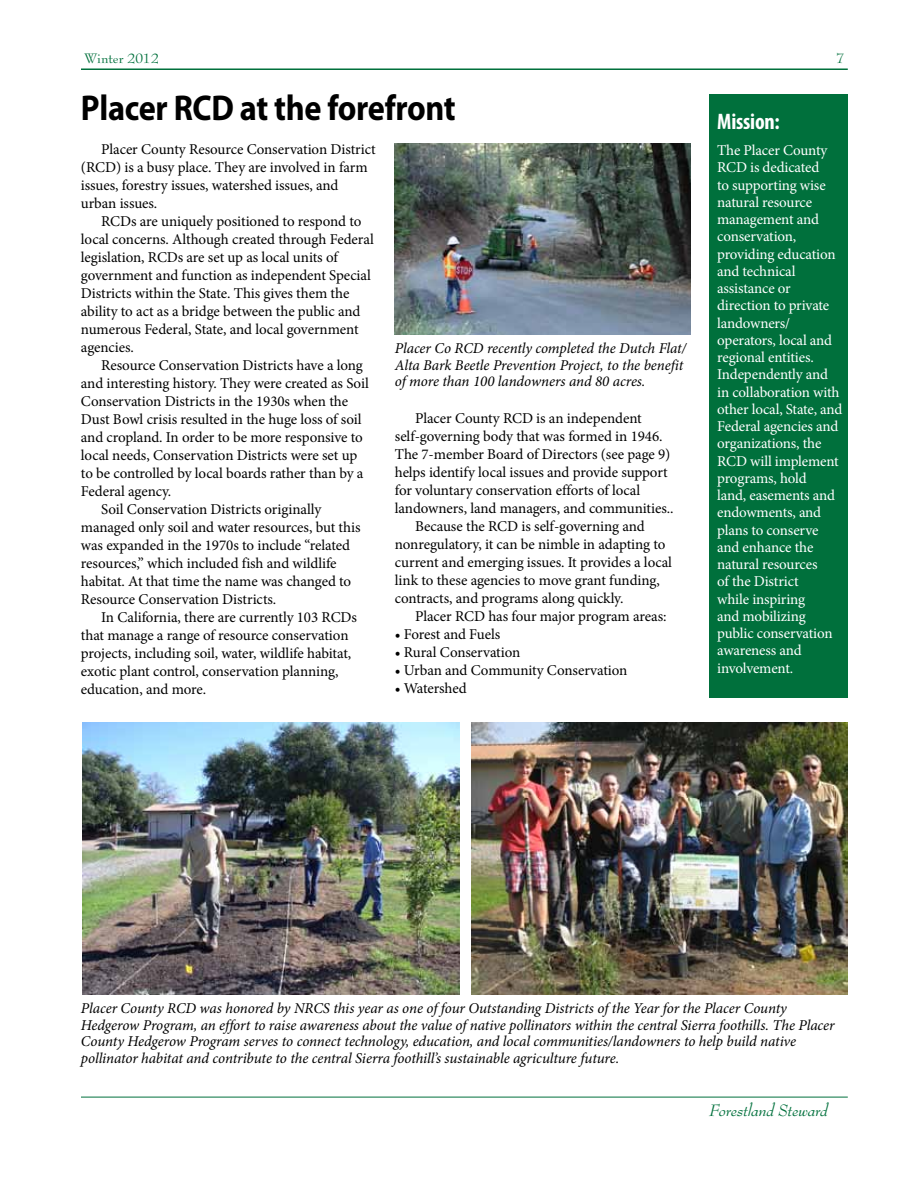
<style>
.page{position:relative;width:918px;height:1188px;background:#fff}
.page>*{position:absolute;margin:0;border:0;box-sizing:border-box;transform-origin:0 0}
.t1{font:700 36px "Myriad Pro";letter-spacing:-.01em;color:#000;scale:.9 1}
.t2{font:700 condensed 22.5px "Myriad Pro";letter-spacing:-.01em;color:#fff}
.t3{font:italic 18px "Bernhard Modern Std";color:#00703c}
.t4{font:15px/18px "Minion Pro";letter-spacing:-.005em;color:#000}
.t5{font:italic 15px/16.5px "Minion Pro";letter-spacing:-.01em;color:#000}
.t6{font:15px/17.2px "Minion Pro";letter-spacing:-.01em;color:#fff}
.t7{font:15px "Bernhard Modern Std";color:#00703c}
</style>
<div class="page">
<hr style="left:81px;top:1097px;width:767px;height:1px;background:#00703c">
<hr style="left:81px;top:68px;width:767px;height:2px;background:#00703c">
<div style="left:709px;top:94px;width:139px;height:604px;background:#00703c"></div>
<img style="left:471px;top:722px;width:377px;height:272px">
<img style="left:82px;top:722px;width:377px;height:272px">
<img style="left:395px;top:143px;width:296px;height:192px">
<p class="t7" style="left:84px;top:50px;width:76px">Winter 2012</p>
<p class="t7" style="left:836px;top:50px;width:10px">7</p>
<h1 class="t1" style="left:81px;top:84px;width:418px">Placer RCD at the forefront</h1>
<p class="t4" style="left:81px;top:140px;width:296px;text-indent:20px">Placer County Resource Conservation District (RCD) is a busy place. They are involved in farm issues, forestry issues, watershed issues, and urban issues.</p>
<p class="t4" style="left:81px;top:212px;width:294px;text-indent:20px">RCDs are uniquely positioned to respond to local concerns. Although created through Federal legislation, RCDs are set up as local units of government and function as independent Special Districts within the State. This gives them the ability to act as a bridge between the public and numerous Federal, State, and local government agencies.</p>
<p class="t4" style="left:101px;top:356px;width:263px">Resource Conservation Districts have a long</p>
<p class="t4" style="left:81px;top:374px;width:289px">and interesting history. They were created as Soil</p>
<p class="t4" style="left:81px;top:392px;width:269px">Conservation Districts in the 1930s when the</p>
<p class="t4" style="left:81px;top:410px;width:282px">Dust Bowl crisis resulted in the huge loss of soil</p>
<p class="t4" style="left:81px;top:428px;width:283px">and cropland. In order to be more responsive to</p>
<p class="t4" style="left:81px;top:446px;width:278px">local needs, Conservation Districts were set up</p>
<p class="t4" style="left:81px;top:464px;width:284px">to be controlled by local boards rather than by a</p>
<p class="t4" style="left:81px;top:482px;width:92px">Federal agency.</p>
<p class="t4" style="left:101px;top:500px;width:222px">Soil Conservation Districts originally</p>
<p class="t4" style="left:81px;top:518px;width:281px">managed only soil and water resources, but this</p>
<p class="t4" style="left:81px;top:536px;width:271px">was expanded in the 1970s to include “related</p>
<p class="t4" style="left:81px;top:554px;width:257px">resources,” which included fish and wildlife</p>
<p class="t4" style="left:81px;top:572px;width:272px">habitat. At that time the name was changed to</p>
<p class="t4" style="left:81px;top:590px;width:197px">Resource Conservation Districts.</p>
<p class="t4" style="left:101px;top:608px;width:257px">In California, there are currently 103 RCDs</p>
<p class="t4" style="left:81px;top:626px;width:269px">that manage a range of resource conservation</p>
<p class="t4" style="left:81px;top:644px;width:272px">projects, including soil, water, wildlife habitat,</p>
<p class="t4" style="left:81px;top:662px;width:259px">exotic plant control, conservation planning,</p>
<p class="t4" style="left:81px;top:680px;width:127px">education, and more.</p>
<h2 class="t2" style="left:717px;top:108px;width:64px">Mission:</h2>
<p class="t6" style="left:717px;top:142px;width:127px">The Placer County<br>RCD is dedicated<br>to supporting wise natural resource management and conservation, providing education and technical assistance or direction to private landowners/ operators, local and regional entities.<br>Independently and in collaboration with other local, State, and<br>Federal agencies and organizations, the<br>RCD will implement programs, hold<br>land, easements and endowments, and plans to conserve and enhance the natural resources<br>of the District<br>while inspiring<br>and mobilizing public conservation awareness and involvement.</p>
<p class="t5" style="left:395px;top:340px;width:293px">Placer Co RCD recently completed the Dutch Flat/<br>Alta Bark Beetle Prevention Project, to the benefit of more than 100 landowners and 80 acres.</p>
<p class="t4" style="left:415px;top:410px;width:228px">Placer County RCD is an independent</p>
<p class="t4" style="left:395px;top:428px;width:269px">self-governing body that was formed in 1946.</p>
<p class="t4" style="left:395px;top:446px;width:277px">The 7-member Board of Directors (see page 9)</p>
<p class="t4" style="left:395px;top:464px;width:274px">helps identify local issues and provide support</p>
<p class="t4" style="left:395px;top:482px;width:247px">for voluntary conservation efforts of local</p>
<p class="t4" style="left:395px;top:500px;width:280px">landowners, land managers, and communities..</p>
<p class="t4" style="left:415px;top:518px;width:231px">Because the RCD is self-governing and</p>
<p class="t4" style="left:395px;top:536px;width:272px">nonregulatory, it can be nimble in adapting to</p>
<p class="t4" style="left:395px;top:554px;width:279px">current and emerging issues. It provides a local</p>
<p class="t4" style="left:395px;top:572px;width:267px">link to these agencies to move grant funding,</p>
<p class="t4" style="left:395px;top:590px;width:230px">contracts, and programs along quickly.</p>
<p class="t4" style="left:415px;top:608px;width:253px">Placer RCD has four major program areas:</p>
<p class="t4" style="left:395px;top:626px;width:107px">• Forest and Fuels</p>
<p class="t4" style="left:395px;top:644px;width:127px">• Rural Conservation</p>
<p class="t4" style="left:395px;top:662px;width:234px">• Urban and Community Conservation</p>
<p class="t4" style="left:395px;top:680px;width:73px">• Watershed</p>
<p class="t5" style="left:81px;top:1000px;width:755px">Placer County RCD was honored by NRCS this year as one of four Outstanding Districts of the Year for the Placer County Hedgerow Program, an effort to raise awareness about the value of native pollinators within the central Sierra foothills. The Placer County Hedgerow Program serves to connect technology, education, and local communities/landowners to help build native pollinator habitat and contribute to the central Sierra foothill’s sustainable agriculture future.</p>
<p class="t3" style="left:709px;top:1101px;width:120px">Forestland Steward</p>
</div>
